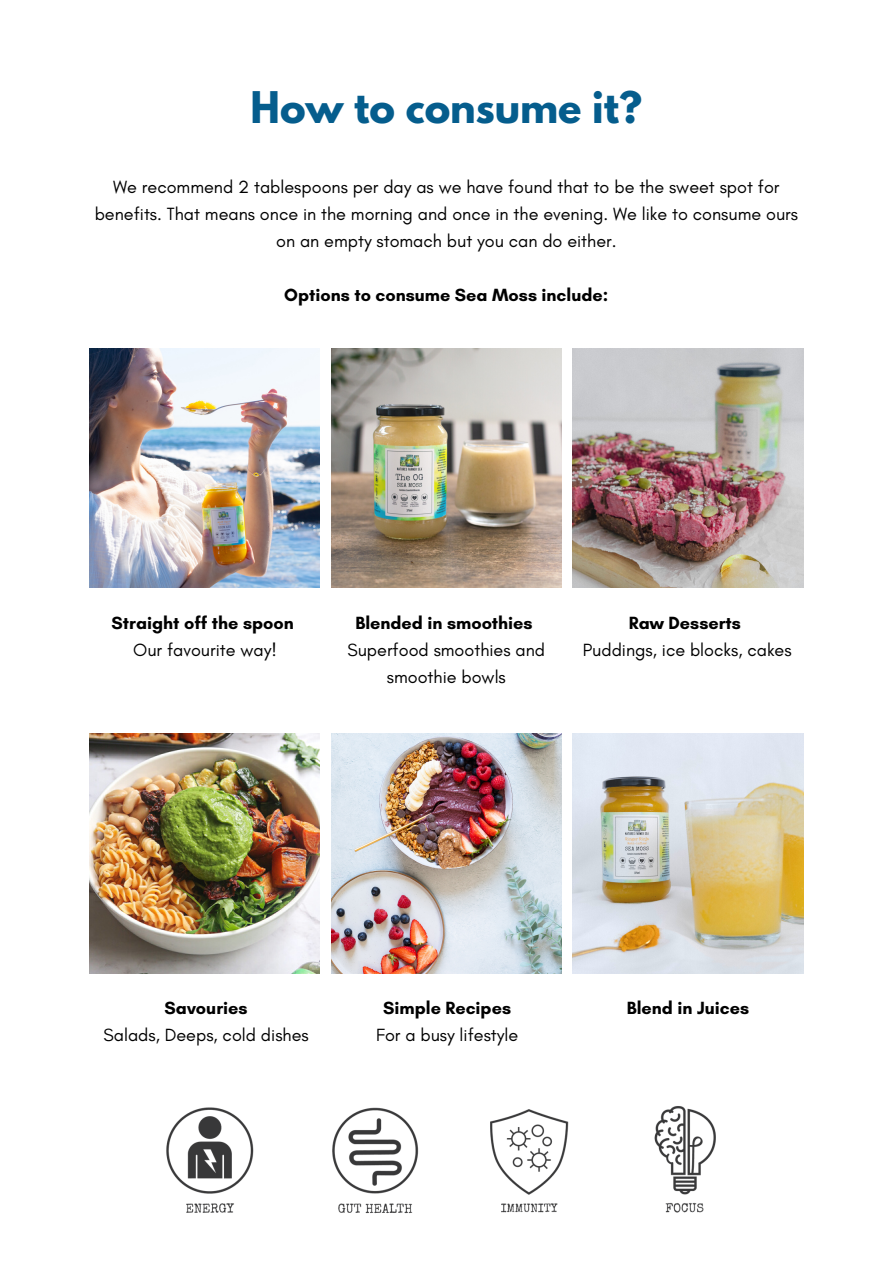
<style>
.page{position:relative;width:893px;height:1264px;background:#fff}
.page>*{position:absolute;margin:0;border:0;box-sizing:border-box;transform-origin:0 0}
.t1{font:700 38.7px "League Spartan";color:#055d8d}
.t2{font:18px/27px "Glacial Indifference";color:#000;text-align:center}
.t3{font:700 18px "Glacial Indifference";color:#000}
</style>
<div class="page">
<img style="left:89px;top:348px;width:231px;height:239px">
<img style="left:331px;top:348px;width:230px;height:239px">
<img style="left:573px;top:348px;width:230px;height:239px">
<img style="left:89px;top:733px;width:231px;height:240px">
<img style="left:331px;top:733px;width:230px;height:240px">
<img style="left:573px;top:733px;width:230px;height:240px">
<img style="left:166px;top:1107px;width:253px;height:107px">
<img style="left:490px;top:1109px;width:79px;height:104px">
<img style="left:654px;top:1106px;width:62px;height:107px">
<h1 class="t1" style="left:250px;top:88px;width:393px">How to consume it?</h1>
<p class="t2" style="left:95px;top:173px;width:704px">We recommend 2 tablespoons per day as we have found that to be the sweet spot for benefits. That means once in the morning and once in the evening. We like to consume ours on an empty stomach but you can do either.</p>
<p class="t3" style="left:284px;top:284px;width:325px">Options to consume Sea Moss include:</p>
<p class="t3" style="left:112px;top:612px;width:184px">Straight off the spoon</p>
<p class="t2" style="left:133px;top:636px;width:145px">Our favourite way!</p>
<p class="t3" style="left:355px;top:612px;width:179px">Blended in smoothies</p>
<p class="t2" style="left:347px;top:636px;width:199px">Superfood smoothies and smoothie bowls</p>
<p class="t3" style="left:629px;top:612px;width:113px">Raw Desserts</p>
<p class="t2" style="left:582px;top:636px;width:210px">Puddings, ice blocks, cakes</p>
<p class="t3" style="left:165px;top:997px;width:84px">Savouries</p>
<p class="t2" style="left:103px;top:1021px;width:207px">Salads, Deeps, cold dishes</p>
<p class="t3" style="left:383px;top:997px;width:129px">Simple Recipes</p>
<p class="t2" style="left:376px;top:1021px;width:144px">For a busy lifestyle</p>
<p class="t3" style="left:626px;top:997px;width:124px">Blend in Juices</p>
</div>
